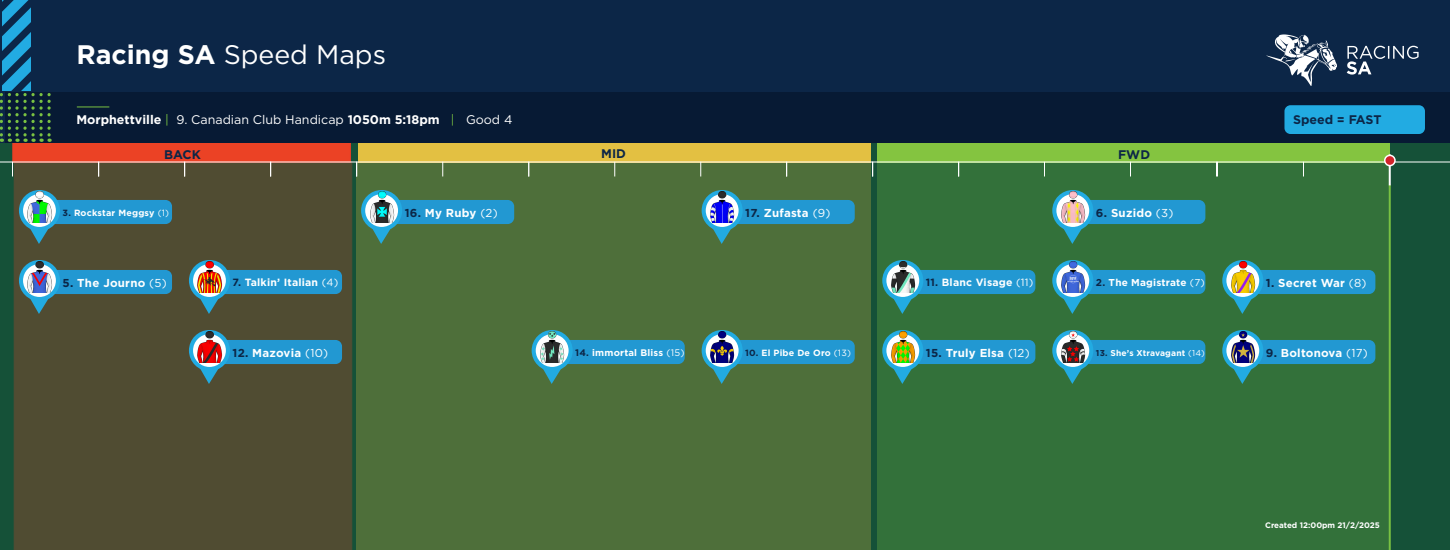
<style>
.page{position:relative;width:1450px;height:550px;background:#fff}
.page>*{position:absolute;margin:0;border:0;box-sizing:border-box;transform-origin:0 0}
.t1{font:26.8px "Gotham HTF";color:#fff}
.t2{font:12.5px "Gotham";color:#fff}
.t3{font:700 12.5px "Gotham HTF";color:#0c2647}
.t4{font:700 11.5px "Gotham HTF";letter-spacing:.02em;color:#fff}
.t5{font:700 10.5px "Gotham HTF";letter-spacing:.02em;color:#fff}
.t6{font:700 10px "Gotham HTF";letter-spacing:.02em;color:#fff}
.t7{font:700 9.5px "Gotham HTF";letter-spacing:.02em;color:#fff}
.t8{font:700 9px "Gotham HTF";letter-spacing:.02em;color:#fff}
.t9{font:700 8.5px "Gotham HTF";letter-spacing:.02em;color:#fff}
.t10{font:700 8px "Gotham";color:#fff}
.s1{font-weight:700}
.s2{font-family:"Gotham HTF";font-weight:700}
.s3{font-family:"Gotham HTF";color:#79c142}
.s4{font-family:"Gotham HTF"}
.s5{color:#0c2647}
.s6{font-family:"Gotham";font-weight:400}
</style>
<div class="page">
<div style="left:0;top:119px;width:1450px;height:431px;background:#155138"></div>
<div style="left:14px;top:163px;width:338px;height:387px;background:#504c32"></div>
<div style="left:13px;top:142px;width:338px;height:20px;background:#eb4225;border:1px solid #eb3e26"></div>
<div style="left:358px;top:142px;width:513px;height:20px;background:#e3c042"></div>
<div style="left:877px;top:142px;width:513px;height:20px;background:#84c440"></div>
<div style="left:356px;top:162px;width:515px;height:388px;background:#4e6f3a"></div>
<div style="left:877px;top:160px;width:513px;height:390px;background:#33713a"></div>
<div style="left:0;top:0;width:1450px;height:143px;background:#0c2647"></div>
<hr style="left:0;top:162px;width:1450px;height:1px;background:#fff">
<div style="left:6px;top:92px;width:1444px;height:51px;background:#071a34"></div>
<svg style="left:442px;top:162px;width:1px;height:14px"></svg>
<hr style="left:77px;top:106px;width:32px;height:1px;background:#79c142">
<svg style="left:1347px;top:46px;width:72px;height:29px"></svg>
<svg style="left:1266px;top:34px;width:71px;height:52px"></svg>
<svg style="left:528px;top:163px;width:1px;height:13px"></svg>
<svg style="left:614px;top:162px;width:1px;height:14px"></svg>
<svg style="left:700px;top:162px;width:1px;height:14px"></svg>
<svg style="left:786px;top:163px;width:1px;height:13px"></svg>
<svg style="left:872px;top:163px;width:1px;height:13px"></svg>
<svg style="left:958px;top:163px;width:1px;height:13px"></svg>
<svg style="left:1044px;top:163px;width:1px;height:13px"></svg>
<svg style="left:1130px;top:163px;width:1px;height:13px"></svg>
<svg style="left:1216px;top:163px;width:2px;height:13px"></svg>
<svg style="left:1303px;top:163px;width:1px;height:13px"></svg>
<svg style="left:0;top:0;width:51px;height:142px"></svg>
<hr style="left:1389px;top:185px;width:2px;height:365px;background:#79c142">
<hr style="left:1389px;top:154px;width:2px;height:31px;background:#fff">
<div style="left:1385px;top:155px;width:10px;height:11px;background:#d1232a;border-radius:50%"></div>
<div style="left:1384px;top:155px;width:12px;height:11px;border:2px solid #fff;border-radius:50%"></div>
<svg style="left:12px;top:163px;width:1px;height:13px"></svg>
<svg style="left:98px;top:163px;width:1px;height:13px"></svg>
<svg style="left:184px;top:163px;width:1px;height:13px"></svg>
<svg style="left:270px;top:163px;width:1px;height:13px"></svg>
<svg style="left:356px;top:163px;width:1px;height:13px"></svg>
<div style="left:1284px;top:105px;width:141px;height:29px;background:#22abe2;border-radius:6px"></div>
<svg style="left:19px;top:190px;width:153px;height:54px;background:#3f717b"></svg>
<img style="left:26px;top:192px;width:27px;height:30px">
<svg style="left:19px;top:260px;width:153px;height:54px;background:#3f707b"></svg>
<img style="left:26px;top:262px;width:27px;height:30px">
<svg style="left:189px;top:260px;width:153px;height:54px;background:#3f707a"></svg>
<img style="left:196px;top:262px;width:27px;height:30px">
<svg style="left:189px;top:330px;width:153px;height:54px;background:#3f707a"></svg>
<img style="left:196px;top:332px;width:27px;height:30px">
<svg style="left:361px;top:190px;width:153px;height:54px"></svg>
<img style="left:368px;top:192px;width:27px;height:30px">
<svg style="left:532px;top:330px;width:153px;height:54px"></svg>
<img style="left:539px;top:332px;width:26px;height:30px">
<svg style="left:702px;top:190px;width:153px;height:54px"></svg>
<img style="left:709px;top:192px;width:26px;height:30px">
<svg style="left:702px;top:330px;width:153px;height:54px"></svg>
<img style="left:709px;top:332px;width:26px;height:30px">
<svg style="left:1052px;top:190px;width:153px;height:54px"></svg>
<img style="left:1059px;top:192px;width:27px;height:30px">
<svg style="left:882px;top:260px;width:153px;height:54px"></svg>
<img style="left:889px;top:262px;width:27px;height:30px">
<svg style="left:882px;top:330px;width:153px;height:54px"></svg>
<img style="left:889px;top:332px;width:27px;height:30px">
<svg style="left:1052px;top:260px;width:153px;height:54px"></svg>
<img style="left:1059px;top:262px;width:27px;height:30px">
<svg style="left:1052px;top:330px;width:153px;height:54px"></svg>
<img style="left:1059px;top:332px;width:27px;height:30px">
<svg style="left:1222px;top:330px;width:153px;height:54px"></svg>
<img style="left:1229px;top:332px;width:27px;height:30px">
<svg style="left:1222px;top:260px;width:153px;height:54px"></svg>
<img style="left:1229px;top:262px;width:27px;height:30px">
<p class="t1" style="left:76px;top:39px;width:311px"><span class="s1">Racing SA</span> Speed Maps</p>
<p class="t2" style="left:76px;top:113px;width:438px"><span class="s2">Morphettville</span> <span class="s3">|</span> <span class="s4">9.</span> Canadian Club Handicap <span class="s2">1050m 5:18pm</span> <span class="s3">|</span> Good 4</p>
<p class="t3" style="left:164px;top:147px;width:38px">BACK</p>
<p class="t3" style="left:601px;top:147px;width:26px">MID</p>
<p class="t3" style="left:1118px;top:147px;width:33px">FWD</p>
<p class="t8" style="left:63px;top:207px;width:108px"><span class="s5">3.</span> Rockstar Meggsy <span class="s6">(1)</span></p>
<p class="t4" style="left:63px;top:276px;width:106px"><span class="s5">5.</span> The Journo <span class="s6">(5)</span></p>
<p class="t5" style="left:233px;top:277px;width:107px"><span class="s5">7.</span> Talkin’ Italian <span class="s6">(4)</span></p>
<p class="t4" style="left:405px;top:206px;width:94px"><span class="s5">16.</span> My Ruby <span class="s6">(2)</span></p>
<p class="t4" style="left:745px;top:206px;width:87px"><span class="s5">17.</span> Zufasta <span class="s6">(9)</span></p>
<p class="t5" style="left:926px;top:277px;width:109px"><span class="s5">11.</span> Blanc Visage <span class="s6">(11)</span></p>
<p class="t4" style="left:1096px;top:206px;width:79px"><span class="s5">6.</span> Suzido <span class="s6">(3)</span></p>
<p class="t6" style="left:1096px;top:277px;width:110px"><span class="s5">2.</span> The Magistrate <span class="s6">(7)</span></p>
<p class="t3" style="left:1293px;top:113px;width:90px">Speed = FAST</p>
<p class="t4" style="left:1266px;top:276px;width:102px"><span class="s5">1.</span> Secret War <span class="s6">(8)</span></p>
<p class="t4" style="left:233px;top:346px;width:97px"><span class="s5">12.</span> Mazovia <span class="s6">(10)</span></p>
<p class="t7" style="left:575px;top:347px;width:111px"><span class="s5">14.</span> immortal Bliss <span class="s6">(15)</span></p>
<p class="t8" style="left:745px;top:347px;width:107px"><span class="s5">10.</span> El Pibe De Oro <span class="s6">(13)</span></p>
<p class="t4" style="left:926px;top:346px;width:105px"><span class="s5">15.</span> Truly Elsa <span class="s6">(12)</span></p>
<p class="t9" style="left:1096px;top:348px;width:110px"><span class="s5">13.</span> She’s Xtravagant <span class="s6">(14)</span></p>
<p class="t4" style="left:1266px;top:346px;width:103px"><span class="s5">9.</span> Boltonova <span class="s6">(17)</span></p>
<p class="t10" style="left:1265px;top:520px;width:116px">Created 12:00pm 21/2/2025</p>
</div>
